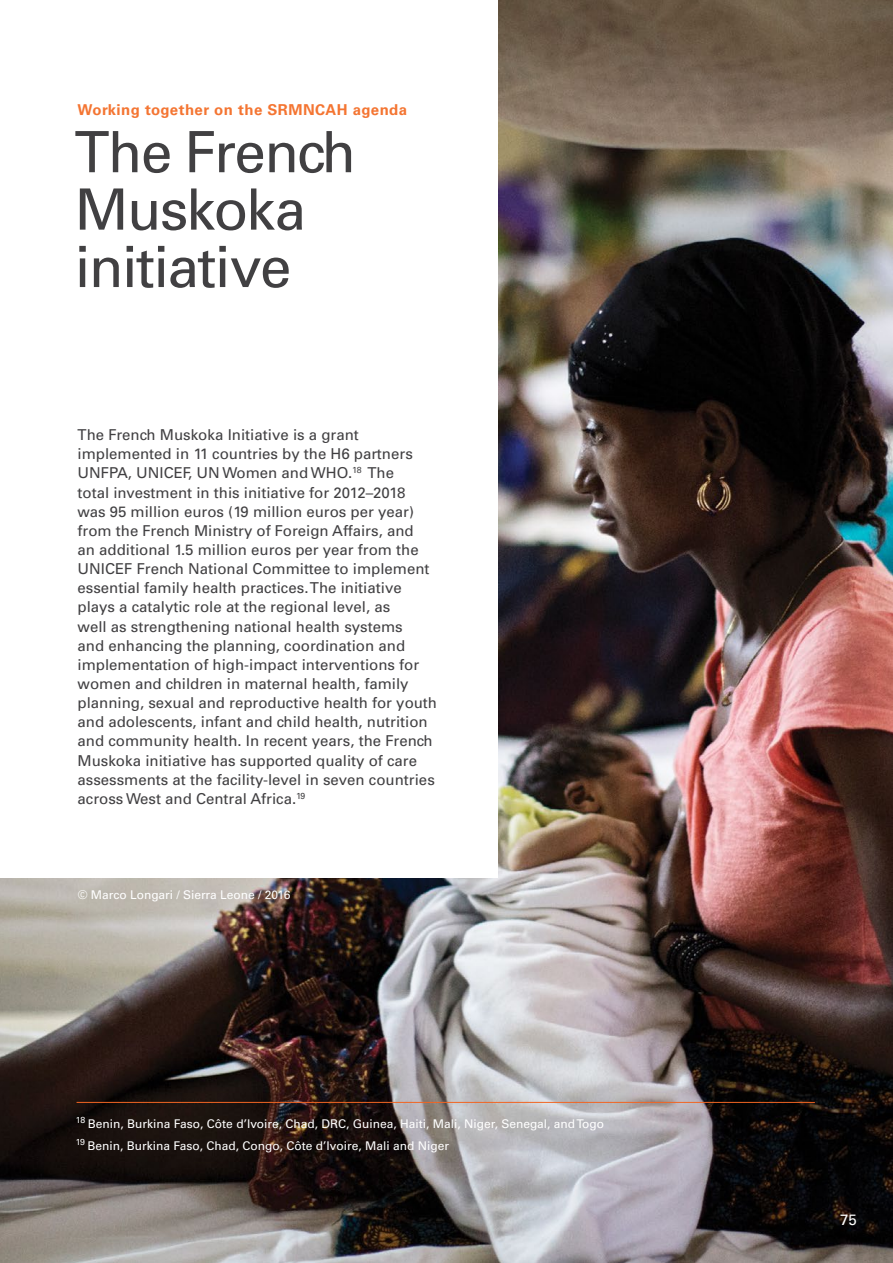
<style>
.page{position:relative;width:893px;height:1263px;background:#fff}
.page>*{position:absolute;margin:0;border:0;box-sizing:border-box;transform-origin:0 0}
.t1{font:57px/57.4px "Univers";letter-spacing:-.03em;color:#414042}
.t2{font:15px/19.2px "Univers";color:#414042}
.t3{font:700 15px "Univers CE";letter-spacing:.03em;color:#f47532}
.t4{font:500 15px "Univers CE";color:#fff}
.t5{font:500 12px/22.2px "Univers CE";color:#fff}
</style>
<div class="page">
<img style="left:0;top:0;width:893px;height:1263px">
<div style="left:0;top:0;width:498px;height:877px;background:#fff"></div>
<hr style="left:77px;top:1102px;width:738px;height:1px;background:#f26522">
<p class="t3" style="left:78px;top:101px;width:331px">Working together on the SRMNCAH agenda</p>
<h1 class="t1" style="left:75px;top:124px;width:283px">The French<br>Muskoka initiative</h1>
<p class="t2" style="left:78px;top:425px;width:361px">The French Muskoka Initiative is a grant implemented in 11 countries by the H6 partners UNFPA, UNICEF, UN Women and WHO.<sup>18</sup> The<br>total investment in this initiative for 2012–2018 was 95 million euros (19 million euros per year) from the French Ministry of Foreign Affairs, and<br>an additional 1.5 million euros per year from the UNICEF French National Committee to implement essential family health practices. The initiative plays a catalytic role at the regional level, as<br>well as strengthening national health systems<br>and enhancing the planning, coordination and implementation of high-impact interventions for women and children in maternal health, family planning, sexual and reproductive health for youth and adolescents, infant and child health, nutrition and community health. In recent years, the French Muskoka initiative has supported quality of care assessments at the facility-level in seven countries across West and Central Africa.<sup>19</sup></p>
<p class="t5" style="left:78px;top:884px;width:214px">© Marco Longari / Sierra Leone / 2016</p>
<p class="t5" style="left:76px;top:1112px;width:530px"><sup>18</sup> Benin, Burkina Faso, Côte d’Ivoire, Chad, DRC, Guinea, Haiti, Mali, Niger, Senegal, and Togo<br><sup>19</sup> Benin, Burkina Faso, Chad, Congo, Côte d’Ivoire, Mali and Niger</p>
<p class="t4" style="left:840px;top:1211px;width:18px">75</p>
</div>
